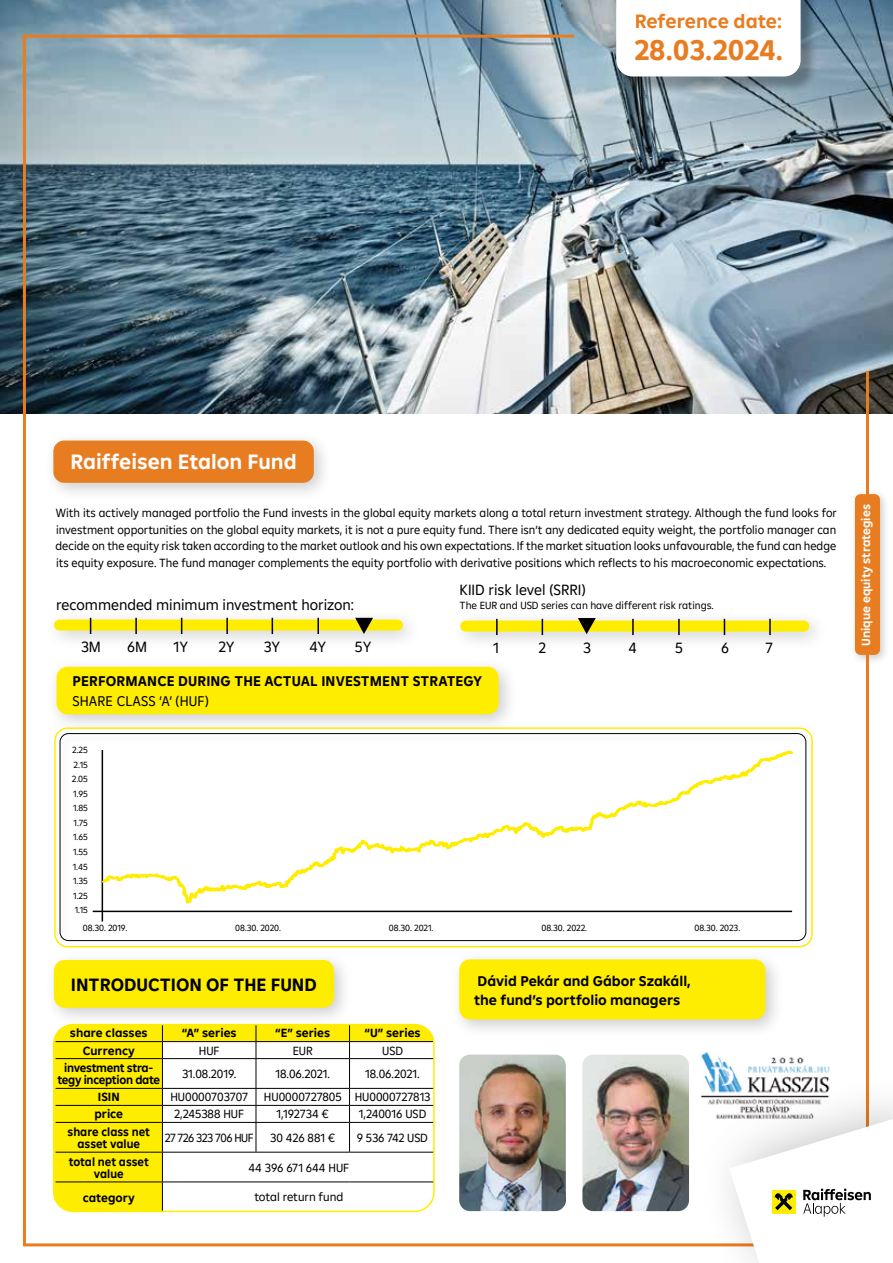
<style>
.page{position:relative;width:893px;height:1263px;background:#fff}
.page>*{position:absolute;margin:0;border:0;box-sizing:border-box;transform-origin:0 0}
.t1{font:700 28.8px "Amalia";color:#e87c20}
.t2{font:700 21px "Amalia";color:#fff}
.t3{font:700 19.5px "Amalia";letter-spacing:-.01em;color:#e87c20}
.t4{font:700 18px "Amalia";color:#000}
.t5{font:15px "Amalia";color:#000}
.t6{font:700 14.25px/19.5px "Amalia";color:#000}
.t7{font:14.25px "Amalia";letter-spacing:.01em;color:#000}
.t8{font:12px/16.5px "Amalia";color:#000;text-align:justify}
.t9{font:700 12px "Amalia";color:#000}
.t10{font:700 12px/12px "Amalia";color:#000;text-align:center;scale:.95 1}
.t11{font:700 12px/12px "Amalia";letter-spacing:-.025em;color:#000;text-align:center;scale:.96 1}
.t12{font:700 12px "Amalia";color:#fff}
.t13{font:12px "Amalia";letter-spacing:-.04em;color:#000}
.t14{font:10.5px "Amalia";color:#000}
.t15{font:9px/14.5px "Amalia";color:#000;text-align:center}
</style>
<div class="page">
<img style="left:0;top:0;width:893px;height:413px">
<div style="left:618px;top:0;width:200px;height:94px;background:#000;opacity:.3"></div>
<svg style="left:616px;top:0;width:185px;height:33px"></svg>
<div style="left:850px;top:489px;width:40px;height:176px;background:#000;opacity:.2"></div>
<div style="left:855px;top:494px;width:25px;height:161px;background:#e87c20;border-radius:6px"></div>
<img style="left:21px;top:33px;width:849px;height:1214px">
<div style="left:44px;top:431px;width:289px;height:71px;background:#000;opacity:.2"></div>
<div style="left:53px;top:441px;width:261px;height:42px;background:#e87c20;border-radius:11px"></div>
<div style="left:451px;top:610px;width:377px;height:42px;background:#000;opacity:.2"></div>
<div style="left:460px;top:621px;width:349px;height:11px;background:#ffed00;border-radius:6px"></div>
<svg style="left:496px;top:619px;width:2px;height:16px"></svg>
<svg style="left:542px;top:619px;width:1px;height:16px"></svg>
<svg style="left:632px;top:619px;width:2px;height:16px"></svg>
<svg style="left:678px;top:619px;width:2px;height:16px"></svg>
<svg style="left:769px;top:619px;width:2px;height:16px"></svg>
<svg style="left:724px;top:619px;width:1px;height:16px"></svg>
<div style="left:44px;top:950px;width:309px;height:76px;background:#000;opacity:.2"></div>
<div style="left:54px;top:960px;width:280px;height:48px;background:#ffed00;border-radius:11px"></div>
<img style="left:702px;top:1047px;width:137px;height:22px">
<img style="left:459px;top:1054px;width:107px;height:157px">
<img style="left:582px;top:1054px;width:107px;height:157px">
<div style="left:450px;top:950px;width:334px;height:88px;background:#000;opacity:.2"></div>
<div style="left:459px;top:959px;width:306px;height:60px;background:#ffed00;border-radius:11px"></div>
<div style="left:56px;top:1024px;width:378px;height:187px;background:#ffed00"></div>
<svg style="left:163px;top:1042px;width:271px;height:169px"></svg>
<hr style="left:56px;top:1058px;width:106px;height:1px;background:#000">
<hr style="left:162px;top:1058px;width:94px;height:1px;background:#000">
<hr style="left:256px;top:1058px;width:94px;height:1px;background:#000">
<hr style="left:350px;top:1058px;width:84px;height:1px;background:#000">
<hr style="left:56px;top:1088px;width:106px;height:1px;background:#000">
<hr style="left:162px;top:1088px;width:94px;height:1px;background:#000">
<hr style="left:256px;top:1088px;width:94px;height:1px;background:#000">
<hr style="left:350px;top:1088px;width:84px;height:1px;background:#000">
<hr style="left:56px;top:1105px;width:106px;height:1px;background:#000">
<hr style="left:162px;top:1105px;width:94px;height:1px;background:#000">
<hr style="left:256px;top:1105px;width:94px;height:1px;background:#000">
<hr style="left:350px;top:1105px;width:84px;height:1px;background:#000">
<hr style="left:56px;top:1122px;width:106px;height:1px;background:#000">
<hr style="left:162px;top:1122px;width:94px;height:1px;background:#000">
<hr style="left:256px;top:1122px;width:94px;height:1px;background:#000">
<hr style="left:350px;top:1122px;width:84px;height:1px;background:#000">
<hr style="left:56px;top:1152px;width:106px;height:1px;background:#000">
<hr style="left:162px;top:1152px;width:94px;height:1px;background:#000">
<hr style="left:256px;top:1152px;width:94px;height:1px;background:#000">
<hr style="left:350px;top:1152px;width:84px;height:1px;background:#000">
<hr style="left:56px;top:1181px;width:106px;height:1px;background:#000">
<hr style="left:162px;top:1181px;width:94px;height:1px;background:#000">
<hr style="left:256px;top:1181px;width:94px;height:1px;background:#000">
<hr style="left:350px;top:1181px;width:84px;height:1px;background:#000">
<svg style="left:162px;top:1027px;width:1px;height:182px"></svg>
<hr style="left:56px;top:1041px;width:106px;height:1px;background:#000">
<svg style="left:256px;top:1027px;width:1px;height:125px"></svg>
<hr style="left:162px;top:1041px;width:94px;height:1px;background:#000">
<svg style="left:349px;top:1027px;width:1px;height:125px"></svg>
<hr style="left:256px;top:1041px;width:94px;height:1px;background:#000">
<hr style="left:350px;top:1041px;width:84px;height:1px;background:#000">
<div style="left:53px;top:1024px;width:382px;height:188px;border:2px solid #ffed00;border-radius:19px"></div>
<div style="left:696px;top:1069px;width:197px;height:194px;background:#000;opacity:.3"></div>
<div style="left:46px;top:656px;width:473px;height:79px;background:#000;opacity:.2"></div>
<div style="left:57px;top:667px;width:442px;height:47px;background:#ffed00;border-radius:11px"></div>
<div style="left:57px;top:731px;width:761px;height:222px;background:#000;opacity:.2"></div>
<div style="left:60px;top:733px;width:746px;height:208px;border:1px solid #000;border-radius:9px"></div>
<div style="left:54px;top:727px;width:759px;height:220px;border:2px solid #ffed00;border-radius:13px"></div>
<hr style="left:102px;top:750px;width:1px;height:171px;background:#000">
<hr style="left:93px;top:911px;width:699px;height:1px;background:#000">
<div style="left:45px;top:609px;width:377px;height:42px;background:#000;opacity:.2"></div>
<div style="left:54px;top:620px;width:349px;height:11px;background:#ffed00;border-radius:6px"></div>
<svg style="left:90px;top:618px;width:1px;height:16px"></svg>
<svg style="left:181px;top:618px;width:1px;height:16px"></svg>
<svg style="left:135px;top:618px;width:2px;height:16px"></svg>
<svg style="left:226px;top:618px;width:2px;height:16px"></svg>
<svg style="left:272px;top:618px;width:1px;height:16px"></svg>
<svg style="left:317px;top:618px;width:2px;height:16px"></svg>
<svg style="left:355px;top:618px;width:18px;height:16px"></svg>
<svg style="left:578px;top:618px;width:18px;height:16px"></svg>
<svg style="left:729px;top:1119px;width:164px;height:144px"></svg>
<svg style="left:102px;top:750px;width:691px;height:154px"></svg>
<h3 class="t3" style="left:635px;top:8px;width:149px">Reference date:</h3>
<h1 class="t1" style="left:634px;top:31px;width:150px">28.03.2024.</h1>
<h2 class="t2" style="left:70px;top:448px;width:228px">Raiffeisen Etalon Fund</h2>
<p class="t8" style="left:56px;top:504px;width:783px">With its actively managed portfolio the Fund invests in the global equity markets along a total return investment strategy. Although the fund looks for investment opportunities on the global equity markets, it is not a pure equity fund. There isn’t any dedicated equity weight, the portfolio manager can decide on the equity risk taken according to the market outlook and his own expectations. If the market situation looks unfavourable, the fund can hedge its equity exposure. The fund manager complements the equity portfolio with derivative positions which reflects to his macroeconomic expectations.</p>
<p class="t5" style="left:56px;top:595px;width:299px">recommended minimum investment horizon:</p>
<p class="t5" style="left:81px;top:637px;width:21px">3M</p>
<p class="t5" style="left:127px;top:637px;width:21px">6M</p>
<p class="t5" style="left:174px;top:637px;width:16px">1Y</p>
<p class="t5" style="left:218px;top:637px;width:18px">2Y</p>
<p class="t5" style="left:264px;top:637px;width:18px">3Y</p>
<p class="t5" style="left:309px;top:637px;width:18px">4Y</p>
<p class="t5" style="left:355px;top:637px;width:18px">5Y</p>
<p class="t5" style="left:460px;top:580px;width:128px">KIID risk level (SRRI)</p>
<p class="t14" style="left:460px;top:598px;width:256px">The EUR and USD series can have different risk ratings.</p>
<p class="t5" style="left:493px;top:638px;width:7px">1</p>
<p class="t5" style="left:539px;top:638px;width:9px">2</p>
<p class="t5" style="left:583px;top:638px;width:9px">3</p>
<p class="t5" style="left:628px;top:638px;width:10px">4</p>
<p class="t5" style="left:675px;top:638px;width:9px">5</p>
<p class="t5" style="left:721px;top:638px;width:9px">6</p>
<p class="t5" style="left:766px;top:638px;width:9px">7</p>
<p class="t6" style="left:72px;top:671px;width:411px">PERFORMANCE DURING THE ACTUAL INVESTMENT STRATEGY</p>
<p class="t7" style="left:72px;top:691px;width:138px">SHARE CLASS ‘A’ (HUF)</p>
<p class="t15" style="left:72px;top:742px;width:17px">2.25<br>2.15<br>2.05<br>1.95<br>1.85<br>1.75<br>1.65<br>1.55<br>1.45<br>1.35<br>1.25<br>1.15</p>
<p class="t15" style="left:83px;top:921px;width:46px">08.30. 2019.</p>
<p class="t15" style="left:235px;top:921px;width:47px">08.30. 2020.</p>
<p class="t15" style="left:389px;top:921px;width:46px">08.30. 2021.</p>
<p class="t15" style="left:541px;top:921px;width:47px">08.30. 2022.</p>
<p class="t15" style="left:694px;top:921px;width:47px">08.30. 2023.</p>
<h3 class="t4" style="left:71px;top:972px;width:247px">INTRODUCTION OF THE FUND</h3>
<p class="t6" style="left:474px;top:970px;width:218px">Dávid Pekár and Gábor Szakáll, the fund’s portfolio managers</p>
<p class="t9" style="left:70px;top:1025px;width:79px">share classes</p>
<p class="t9" style="left:182px;top:1025px;width:56px">“A” series</p>
<p class="t9" style="left:275px;top:1025px;width:57px">“E” series</p>
<p class="t9" style="left:365px;top:1025px;width:58px">“U” series</p>
<p class="t9" style="left:83px;top:1042px;width:54px">Currency</p>
<p class="t8" style="left:199px;top:1042px;width:22px">HUF</p>
<p class="t8" style="left:293px;top:1042px;width:22px">EUR</p>
<p class="t8" style="left:382px;top:1042px;width:22px">USD</p>
<p class="t11" style="left:57px;top:1061px;width:109px">investment stra&shy;tegy inception date</p>
<p class="t8" style="left:182px;top:1065px;width:56px">31.08.2019.</p>
<p class="t8" style="left:275px;top:1065px;width:56px">18.06.2021.</p>
<p class="t8" style="left:365px;top:1065px;width:56px">18.06.2021.</p>
<p class="t9" style="left:98px;top:1089px;width:23px">ISIN</p>
<p class="t8" style="left:170px;top:1088px;width:79px">HU0000703707</p>
<p class="t8" style="left:264px;top:1088px;width:168px">HU0000727805 HU0000727813</p>
<p class="t9" style="left:94px;top:1106px;width:30px">price</p>
<p class="t8" style="left:174px;top:1105px;width:71px">2,245388 HUF</p>
<p class="t8" style="left:276px;top:1105px;width:54px">1,192734 €</p>
<p class="t8" style="left:359px;top:1105px;width:69px">1,240016 USD</p>
<p class="t10" style="left:68px;top:1125px;width:88px">share class net asset value</p>
<p class="t13" style="left:165px;top:1130px;width:90px">27 726 323 706 HUF</p>
<p class="t8" style="left:270px;top:1129px;width:67px">30 426 881 €</p>
<p class="t8" style="left:357px;top:1129px;width:73px">9 536 742 USD</p>
<p class="t10" style="left:69px;top:1155px;width:86px">total net asset value</p>
<p class="t8" style="left:249px;top:1159px;width:102px">44 396 671 644 HUF</p>
<p class="t9" style="left:83px;top:1189px;width:54px">category</p>
<p class="t8" style="left:254px;top:1188px;width:90px">total return fund</p>
<p class="t12" style="left:858px;top:646px;width:143px;rotate:-90deg">Unique equity strategies</p>
</div>
